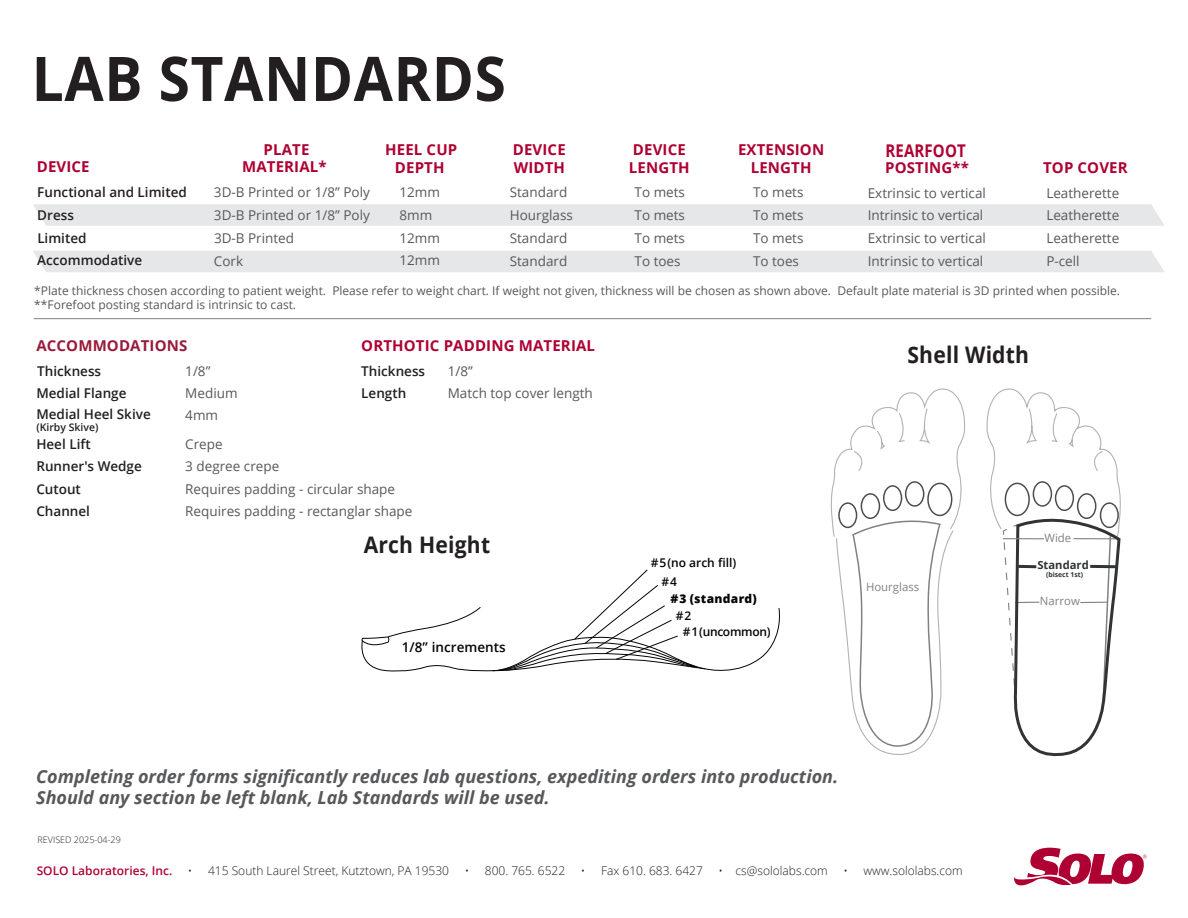
<style>
.page{position:relative;width:1188px;height:918px;background:#fff}
.page>*{position:absolute;margin:0;border:0;box-sizing:border-box;transform-origin:0 0}
.t1{font:700 61.5px "Open Sans";letter-spacing:.01em;color:#231f20;scale:.93 1}
.t2{font:700 22.8px "Open Sans";letter-spacing:.01em;color:#231f20;scale:.93 1}
.t3{font:italic 700 18px/21.6px "Open Sans";color:#57585a}
.t4{font:700 17.55px "Open Sans";letter-spacing:.01em;color:#ae0032;scale:.86 1}
.t5{font:700 15px/18px "Open Sans";letter-spacing:.01em;color:#ae0032}
.t6{font:700 15px "Open Sans";letter-spacing:.01em;color:#991a3b}
.t7{font:13.5px/22.6px "Open Sans";color:#57585a}
.t8{font:600 13.5px/22.5px "Open Sans";color:#231f20}
.t9{font:600 13.5px "Open Sans";color:#050504}
.t10{font:12px/14.4px "Open Sans";color:#57585a}
.t11{font:300 12px "Open Sans";color:#231f20}
.t12{font:600 12px "Open Sans";letter-spacing:-.025em;color:#050504}
.t13{font:600 12px "Open Sans";color:#ae0032}
.t14{font:800 12px "Open Sans";letter-spacing:.025em;color:#050504}
.t15{font:11.4px "Open Sans";color:#808180}
.t16{font:700 11.25px "Open Sans";color:#323333}
.t17{font:600 10.5px "Open Sans";color:#231f20}
.t18{font:300 9px "Open Sans";color:#231f20}
.t19{font:700 6.9px "Open Sans";color:#313333}
</style>
<div class="page">
<div style="left:33px;top:204px;width:1131px;height:22px;background:#e6e7e9"></div>
<hr style="left:34px;top:318px;width:1117px;height:1px;background:#808285">
<div style="left:33px;top:251px;width:1131px;height:21px;background:#e6e7e9"></div>
<svg style="left:1014px;top:848px;width:133px;height:38px"></svg>
<svg style="left:830px;top:388px;width:136px;height:367px"></svg>
<div style="left:927px;top:483px;width:25px;height:33px;border:2px solid #4d4d4d;border-radius:50%"></div>
<div style="left:905px;top:481px;width:19px;height:26px;border:2px solid #4d4d4d;border-radius:50%"></div>
<div style="left:883px;top:485px;width:19px;height:26px;border:2px solid #4d4d4d;border-radius:50%"></div>
<div style="left:861px;top:493px;width:19px;height:26px;border:2px solid #4d4d4d;border-radius:50%"></div>
<div style="left:838px;top:502px;width:19px;height:26px;border:2px solid #4d4d4d;border-radius:50%"></div>
<svg style="left:986px;top:388px;width:135px;height:369px"></svg>
<hr style="left:1003px;top:538px;width:41px;height:1px;background:#808180">
<svg style="left:361px;top:570px;width:419px;height:102px"></svg>
<h1 class="t1" style="left:32px;top:35px;width:511px">LAB STANDARDS</h1>
<p class="t5" style="left:738px;top:140px;width:88px;text-align:center">EXTENSION<br>LENGTH</p>
<p class="t5" style="left:385px;top:140px;width:73px;text-align:center">HEEL CUP<br>DEPTH</p>
<p class="t5" style="left:513px;top:140px;width:54px">DEVICE<br>WIDTH</p>
<p class="t5" style="left:629px;top:140px;width:62px">DEVICE<br>LENGTH</p>
<p class="t5" style="left:264px;top:140px;width:47px">PLATE</p>
<p class="t4" style="left:885px;top:138px;width:95px">REARFOOT</p>
<p class="t5" style="left:37px;top:157px;width:54px">DEVICE</p>
<p class="t5" style="left:242px;top:157px;width:86px">MATERIAL*</p>
<p class="t8" style="left:37px;top:181px;width:151px">Functional and Limited<br>Dress</p>
<p class="t8" style="left:37px;top:249px;width:106px">Accommodative</p>
<p class="t5" style="left:885px;top:158px;width:85px">POSTING**</p>
<p class="t5" style="left:1043px;top:158px;width:86px">TOP COVER</p>
<p class="t7" style="left:214px;top:181px;width:157px">3D-B Printed or 1/8” Poly<br>3D-B Printed or 1/8” Poly</p>
<p class="t7" style="left:214px;top:249px;width:31px">Cork</p>
<p class="t7" style="left:510px;top:181px;width:65px">Standard<br>Hourglass</p>
<p class="t7" style="left:868px;top:181px;width:120px">Extrinsic to vertical</p>
<p class="t7" style="left:1046px;top:181px;width:74px">Leatherette<br>Leatherette</p>
<p class="t7" style="left:1046px;top:249px;width:35px">P-cell</p>
<p class="t7" style="left:399px;top:181px;width:42px">12mm<br>8mm</p>
<p class="t7" style="left:399px;top:249px;width:42px">12mm</p>
<p class="t7" style="left:635px;top:181px;width:52px">To mets<br>To mets</p>
<p class="t7" style="left:635px;top:249px;width:48px">To toes</p>
<p class="t7" style="left:753px;top:181px;width:52px">To mets</p>
<p class="t7" style="left:868px;top:204px;width:117px">Intrinsic to vertical</p>
<p class="t7" style="left:753px;top:204px;width:52px">To mets</p>
<p class="t8" style="left:37px;top:226px;width:51px">Limited</p>
<p class="t7" style="left:214px;top:226px;width:82px">3D-B Printed</p>
<p class="t7" style="left:399px;top:226px;width:42px">12mm</p>
<p class="t7" style="left:510px;top:226px;width:59px">Standard</p>
<p class="t7" style="left:635px;top:226px;width:52px">To mets</p>
<p class="t7" style="left:753px;top:226px;width:52px">To mets</p>
<p class="t7" style="left:868px;top:226px;width:120px">Extrinsic to vertical</p>
<p class="t7" style="left:1046px;top:226px;width:74px">Leatherette</p>
<p class="t7" style="left:510px;top:249px;width:59px">Standard</p>
<p class="t7" style="left:868px;top:249px;width:117px">Intrinsic to vertical</p>
<p class="t7" style="left:753px;top:249px;width:48px">To toes</p>
<p class="t10" style="left:34px;top:283px;width:1087px">*Plate thickness chosen according to patient weight. Please refer to weight chart. If weight not given, thickness will be chosen as shown above. Default plate material is 3D printed when possible. **Forefoot posting standard is intrinsic to cast.</p>
<p class="t6" style="left:36px;top:335px;width:153px">ACCOMMODATIONS</p>
<p class="t8" style="left:37px;top:359px;width:65px">Thickness</p>
<p class="t7" style="left:185px;top:359px;width:27px">1/8”</p>
<p class="t8" style="left:36px;top:382px;width:116px;line-height:21px">Medial Flange<br>Medial Heel Skive</p>
<p class="t17" style="left:36px;top:420px;width:64px">(Kirby Skive)</p>
<p class="t8" style="left:36px;top:432px;width:107px">Heel Lift<br>Runner's Wedge</p>
<p class="t7" style="left:185px;top:381px;width:54px">Medium<br>4mm</p>
<p class="t7" style="left:185px;top:432px;width:96px">Crepe<br>3 degree crepe</p>
<p class="t5" style="left:361px;top:336px;width:235px">ORTHOTIC PADDING MATERIAL</p>
<p class="t8" style="left:361px;top:359px;width:65px">Thickness<br>Length</p>
<p class="t7" style="left:448px;top:359px;width:147px">1/8”<br>Match top cover length</p>
<p class="t8" style="left:36px;top:477px;width:55px">Cutout<br>Channel</p>
<p class="t7" style="left:185px;top:477px;width:229px">Requires padding - circular shape<br>Requires padding - rectanglar shape</p>
<h2 class="t2" style="left:364px;top:529px;width:138px">Arch Height</h2>
<p class="t9" style="left:402px;top:638px;width:105px">1/8” increments</p>
<p class="t12" style="left:651px;top:555px;width:87px">#5 (no arch fill)</p>
<p class="t14" style="left:671px;top:590px;width:88px">#3 (standard)</p>
<p class="t12" style="left:662px;top:573px;width:17px">#4</p>
<p class="t12" style="left:676px;top:608px;width:17px">#2</p>
<p class="t12" style="left:683px;top:623px;width:89px">#1(uncommon)</p>
<h2 class="t2" style="left:907px;top:339px;width:132px">Shell Width</h2>
<p class="t15" style="left:866px;top:579px;width:55px">Hourglass</p>
<p class="t15" style="left:1045px;top:530px;width:28px">Wide</p>
<p class="t16" style="left:1037px;top:557px;width:53px">Standard</p>
<p class="t19" style="left:1046px;top:570px;width:38px">(bisect 1st)</p>
<p class="t15" style="left:1040px;top:593px;width:41px">Narrow</p>
<h3 class="t3" style="left:36px;top:765px;width:804px">Completing order forms significantly reduces lab questions, expediting orders into production.<br>Should any section be left blank, Lab Standards will be used.</h3>
<p class="t18" style="left:38px;top:834px;width:85px">REVISED 2025-04-29</p>
<p class="t13" style="left:37px;top:863px;width:137px">SOLO Laboratories, Inc.</p>
<p class="t11" style="left:188px;top:863px;width:263px">• 415 South Laurel Street, Kutztown, PA 19530</p>
<p class="t11" style="left:465px;top:863px;width:102px">• 800. 765. 6522</p>
<p class="t11" style="left:581px;top:863px;width:124px">• Fax 610. 683. 6427</p>
<p class="t11" style="left:719px;top:863px;width:111px">• cs@sololabs.com</p>
<p class="t11" style="left:843px;top:863px;width:121px">• www.sololabs.com</p>
</div>
